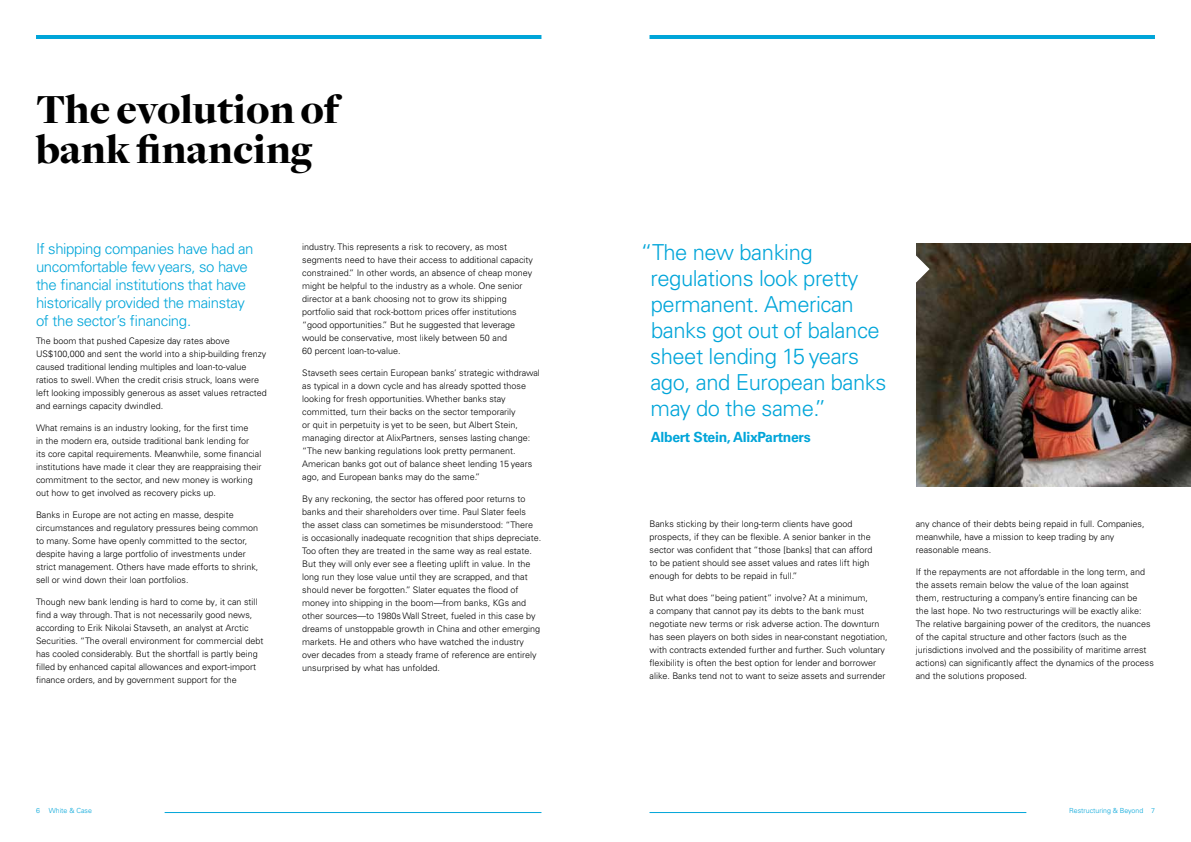
<style>
.page{position:relative;width:1191px;height:842px;background:#fff}
.page>*{position:absolute;margin:0;border:0;box-sizing:border-box;transform-origin:0 0}
.t1{font:900 43px/40px "Freight Display";color:#000}
.t2{font:300 22px/26px "Univers LT Pro 45";letter-spacing:-.02em;color:#00a5d9}
.t3{font:300 15px/18px "Univers LT Pro 45";letter-spacing:-.025em;color:#00a5d9}
.t4{font:700 14px "Univers LT Pro 65";letter-spacing:-.02em;color:#00a5d9}
.t5{font:300 9px/13px "Univers LT Pro 45";color:#000}
.t6{font:300 7px "Univers LT Pro 45";color:#00a5d9}
</style>
<div class="page">
<hr style="left:649px;top:35px;width:506px;height:4px;background:#00a5d9">
<hr style="left:36px;top:35px;width:505px;height:4px;background:#00a5d9">
<hr style="left:165px;top:812px;width:376px;height:1px;background:#00a5d9">
<hr style="left:649px;top:812px;width:377px;height:1px;background:#00a5d9">
<img style="left:916px;top:244px;width:275px;height:242px">
<svg style="left:916px;top:256px;width:13px;height:26px"></svg>
<h1 class="t1" style="left:36px;top:90px;width:305px">The evolution of bank financing</h1>
<h3 class="t3" style="left:36px;top:240px;width:219px">If shipping companies have had an uncomfortable few years, so have the financial institutions that have historically provided the mainstay of the sector’s financing.</h3>
<p class="t5" style="left:36px;top:334px;width:232px">The boom that pushed Capesize day rates above US$100,000 and sent the world into a ship-building frenzy caused traditional lending multiples and loan-to-value ratios to swell. When the credit crisis struck, loans were left looking impossibly generous as asset values retracted and earnings capacity dwindled.</p>
<p class="t5" style="left:36px;top:421px;width:227px">What remains is an industry looking, for the first time<br>in the modern era, outside traditional bank lending for<br>its core capital requirements. Meanwhile, some financial institutions have made it clear they are reappraising their commitment to the sector, and new money is working out how to get involved as recovery picks up.</p>
<p class="t5" style="left:36px;top:508px;width:224px">Banks in Europe are not acting en masse, despite circumstances and regulatory pressures being common to many. Some have openly committed to the sector, despite having a large portfolio of investments under strict management. Others have made efforts to shrink, sell or wind down their loan portfolios.</p>
<p class="t5" style="left:36px;top:595px;width:229px">Though new bank lending is hard to come by, it can still find a way through. That is not necessarily good news, according to Erik Nikolai Stavseth, an analyst at Arctic Securities. “The overall environment for commercial debt has cooled considerably. But the shortfall is partly being filled by enhanced capital allowances and export-import finance orders, and by government support for the</p>
<p class="t5" style="left:302px;top:240px;width:232px">industry. This represents a risk to recovery, as most segments need to have their access to additional capacity constrained.” In other words, an absence of cheap money might be helpful to the industry as a whole. One senior director at a bank choosing not to grow its shipping portfolio said that rock-bottom prices offer institutions “good opportunities.” But he suggested that leverage would be conservative, most likely between 50 and<br>60 percent loan-to-value.</p>
<p class="t5" style="left:302px;top:366px;width:239px">Stavseth sees certain European banks’ strategic withdrawal as typical in a down cycle and has already spotted those looking for fresh opportunities. Whether banks stay committed, turn their backs on the sector temporarily<br>or quit in perpetuity is yet to be seen, but Albert Stein, managing director at AlixPartners, senses lasting change: “The new banking regulations look pretty permanent.<br>American banks got out of balance sheet lending 15 years ago, and European banks may do the same.”</p>
<p class="t5" style="left:302px;top:492px;width:240px">By any reckoning, the sector has offered poor returns to banks and their shareholders over time. Paul Slater feels<br>the asset class can sometimes be misunderstood: “There is occasionally inadequate recognition that ships depreciate.<br>Too often they are treated in the same way as real estate.<br>But they will only ever see a fleeting uplift in value. In the long run they lose value until they are scrapped, and that should never be forgotten.” Slater equates the flood of money into shipping in the boom—from banks, KGs and other sources—to 1980s Wall Street, fueled in this case by dreams of unstoppable growth in China and other emerging markets. He and others who have watched the industry over decades from a steady frame of reference are entirely unsurprised by what has unfolded.</p>
<h2 class="t2" style="left:650px;top:239px;width:238px;text-indent:-10px">“The new banking regulations look pretty permanent. American banks got out of balance sheet lending 15 years ago, and European banks may do the same.”</h2>
<h3 class="t4" style="left:650px;top:428px;width:162px">Albert Stein, AlixPartners</h3>
<p class="t5" style="left:649px;top:517px;width:224px">Banks sticking by their long-term clients have good prospects, if they can be flexible. A senior banker in the sector was confident that “those [banks] that can afford to be patient should see asset values and rates lift high enough for debts to be repaid in full.”</p>
<p class="t5" style="left:649px;top:591px;width:240px">But what does “being patient” involve? At a minimum,<br>a company that cannot pay its debts to the bank must negotiate new terms or risk adverse action. The downturn has seen players on both sides in near-constant negotiation, with contracts extended further and further. Such voluntary flexibility is often the best option for lender and borrower alike. Banks tend not to want to seize assets and surrender</p>
<p class="t5" style="left:915px;top:517px;width:230px">any chance of their debts being repaid in full. Companies, meanwhile, have a mission to keep trading by any reasonable means.</p>
<p class="t5" style="left:915px;top:565px;width:240px">If the repayments are not affordable in the long term, and the assets remain below the value of the loan against them, restructuring a company’s entire financing can be<br>the last hope. No two restructurings will be exactly alike:<br>The relative bargaining power of the creditors, the nuances of the capital structure and other factors (such as the jurisdictions involved and the possibility of maritime arrest actions) can significantly affect the dynamics of the process and the solutions proposed.</p>
<p class="t6" style="left:36px;top:807px;width:5px">6</p>
<p class="t6" style="left:49px;top:807px;width:45px">White &amp; Case</p>
<p class="t6" style="left:1069px;top:807px;width:87px">Restructuring &amp; Beyond 7</p>
</div>
